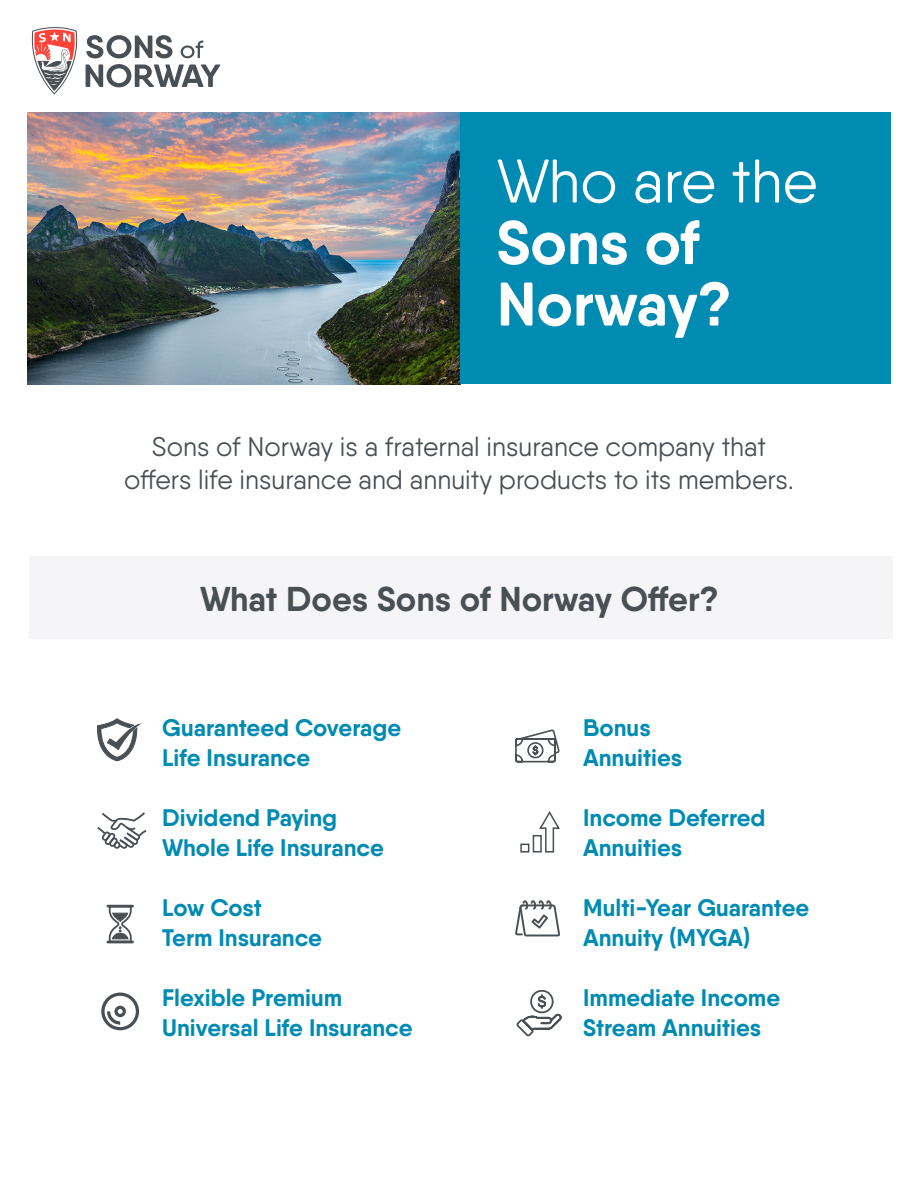
<style>
.page{position:relative;width:918px;height:1188px;background:#fff}
.page>*{position:absolute;margin:0;border:0;box-sizing:border-box;transform-origin:0 0}
.t1{font:61.5px/61.5px "Qanelas Soft";color:#fff}
.t2{font:700 61.5px "Qanelas Soft";color:#fff}
.t3{font:700 34.5px "Qanelas Soft";color:#484f55}
.t4{font:27px "Qanelas Soft";color:#484f55}
.t5{font:700 24px "Qanelas Soft";color:#008bb3}
.s1{font-weight:700}
</style>
<div class="page">
<div style="left:29px;top:557px;width:863px;height:82px;background:#f5f4f6"></div>
<svg style="left:31px;top:27px;width:189px;height:67px"></svg>
<img style="left:27px;top:112px;width:433px;height:272px">
<div style="left:460px;top:112px;width:431px;height:272px;background:#008bb3"></div>
<svg style="left:515px;top:729px;width:45px;height:34px"></svg>
<svg style="left:539px;top:811px;width:21px;height:42px"></svg>
<div style="left:520px;top:844px;width:9px;height:9px;background:#fff;border:2px solid #484f55"></div>
<div style="left:533px;top:835px;width:9px;height:18px;background:#fff;border:2px solid #484f55"></div>
<svg style="left:97px;top:718px;width:42px;height:43px"></svg>
<svg style="left:515px;top:900px;width:45px;height:36px"></svg>
<svg style="left:516px;top:989px;width:46px;height:48px"></svg>
<svg style="left:97px;top:812px;width:50px;height:37px"></svg>
<svg style="left:101px;top:993px;width:38px;height:37px"></svg>
<svg style="left:108px;top:905px;width:25px;height:38px"></svg>
<p class="t1" style="left:497px;top:150px;width:322px">Who are the<br><span class="s1">Sons of</span></p>
<p class="t2" style="left:497px;top:266px;width:237px">Norway?</p>
<p class="t4" style="left:152px;top:431px;width:616px">Sons of Norway is a fraternal insurance company that</p>
<p class="t4" style="left:124px;top:463px;width:671px">offers life insurance and annuity products to its members.</p>
<p class="t3" style="left:200px;top:578px;width:520px">What Does Sons of Norway Offer?</p>
<p class="t5" style="left:162px;top:713px;width:241px">Guaranteed Coverage</p>
<p class="t5" style="left:162px;top:743px;width:150px">Life Insurance</p>
<p class="t5" style="left:162px;top:803px;width:177px">Dividend Paying</p>
<p class="t5" style="left:162px;top:833px;width:223px">Whole Life Insurance</p>
<p class="t5" style="left:162px;top:893px;width:101px">Low Cost</p>
<p class="t5" style="left:162px;top:923px;width:161px">Term Insurance</p>
<p class="t5" style="left:162px;top:983px;width:182px">Flexible Premium</p>
<p class="t5" style="left:162px;top:1013px;width:252px">Universal Life Insurance</p>
<p class="t5" style="left:583px;top:713px;width:69px">Bonus</p>
<p class="t5" style="left:583px;top:743px;width:101px">Annuities</p>
<p class="t5" style="left:583px;top:803px;width:184px">Income Deferred</p>
<p class="t5" style="left:583px;top:833px;width:101px">Annuities</p>
<p class="t5" style="left:583px;top:893px;width:228px">Multi-Year Guarantee</p>
<p class="t5" style="left:583px;top:923px;width:169px">Annuity (MYGA)</p>
<p class="t5" style="left:583px;top:983px;width:199px">Immediate Income</p>
<p class="t5" style="left:583px;top:1013px;width:180px">Stream Annuities</p>
</div>
